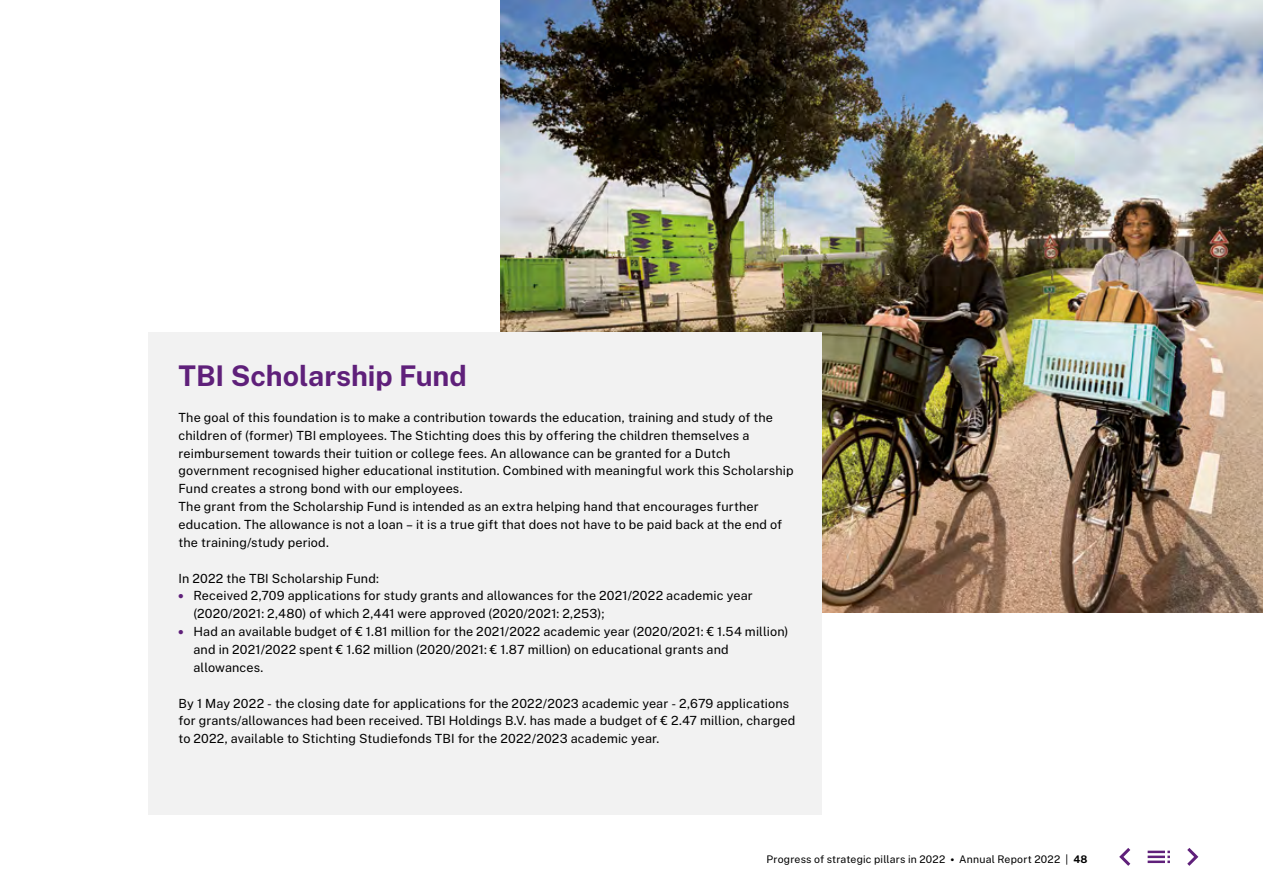
<style>
.page{position:relative;width:1263px;height:893px;background:#fff}
.page>*{position:absolute;margin:0;border:0;box-sizing:border-box;transform-origin:0 0}
.t1{font:700 28.5px "TBI Sans";color:#5f207a}
.t2{font:12.6px/17.9px "TBI Sans";letter-spacing:.01em;color:#000}
.t3{font:10.5px "TBI Sans";letter-spacing:.015em;color:#000}
.s1{font-weight:800;color:#5f207a}
.s2{font-weight:700}
</style>
<div class="page">
<img style="left:500px;top:0;width:763px;height:612px">
<div style="left:149px;top:333px;width:673px;height:482px;background:#f2f2f2"></div>
<svg style="left:1119px;top:848px;width:11px;height:18px"></svg>
<svg style="left:1148px;top:851px;width:22px;height:12px"></svg>
<svg style="left:1187px;top:848px;width:11px;height:18px"></svg>
<h1 class="t1" style="left:179px;top:355px;width:290px">TBI Scholarship Fund</h1>
<p class="t2" style="left:179px;top:408px;width:616px">The goal of this foundation is to make a contribution towards the education, training and study of the children of (former) TBI employees. The Stichting does this by offering the children themselves a reimbursement towards their tuition or college fees. An allowance can be granted for a Dutch government recognised higher educational institution. Combined with meaningful work this Scholarship Fund creates a strong bond with our employees.<br>The grant from the Scholarship Fund is intended as an extra helping hand that encourages further education. The allowance is not a loan – it is a true gift that does not have to be paid back at the end of the training/study period.</p>
<p class="t2" style="left:179px;top:568px;width:202px">In 2022 the TBI Scholarship Fund:</p>
<p class="t2" style="left:193px;top:586px;width:561px;text-indent:-15px"><span class="s1">•</span> Received 2,709 applications for study grants and allowances for the 2021/2022 academic year (2020/2021: 2,480) of which 2,441 were approved (2020/2021: 2,253);</p>
<p class="t2" style="left:193px;top:622px;width:596px;text-indent:-15px"><span class="s1">•</span> Had an available budget of € 1.81 million for the 2021/2022 academic year (2020/2021: € 1.54 million) and in 2021/2022 spent € 1.62 million (2020/2021: € 1.87 million) on educational grants and allowances.</p>
<p class="t2" style="left:179px;top:693px;width:618px">By 1 May 2022 - the closing date for applications for the 2022/2023 academic year - 2,679 applications for grants/allowances had been received. TBI Holdings B.V. has made a budget of € 2.47 million, charged to 2022, available to Stichting Studiefonds TBI for the 2022/2023 academic year.</p>
<p class="t3" style="left:767px;top:852px;width:322px">Progress of strategic pillars in 2022 • Annual Report 2022 | <span class="s2">48</span></p>
</div>
